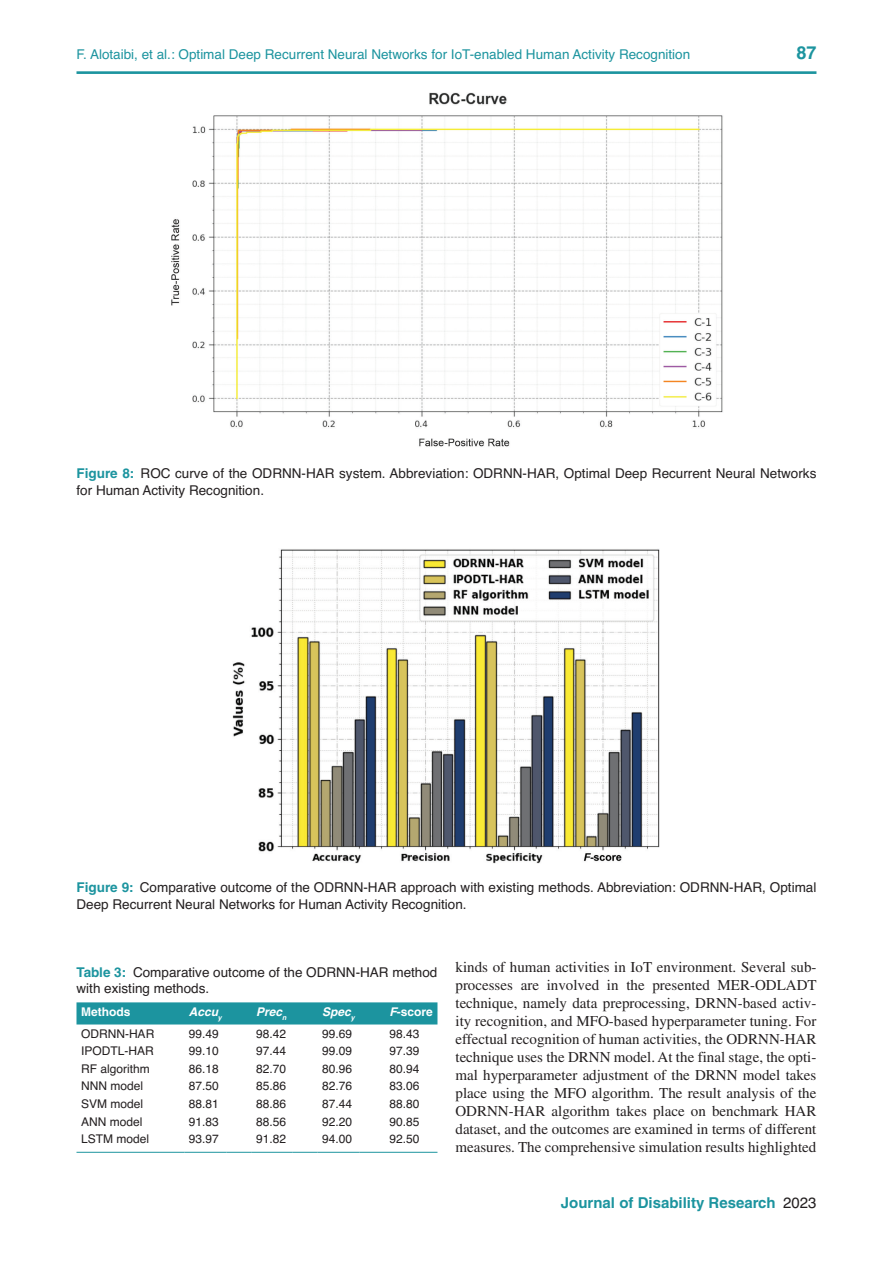
<style>
.page{position:relative;width:893px;height:1263px;background:#fff}
.page>*{position:absolute;margin:0;border:0;box-sizing:border-box;transform-origin:0 0}
.t1{font:700 18px "Helvetica";color:#1c949f}
.Body{font:15px/18px "Times";color:#231f20;text-align:justify}
.t2{font:700 15px "Helvetica";color:#1c949f}
.Figure_Caption{font:13.5px/16.5px "Helvetica";color:#231f20}
.t3{font:13.5px "Helvetica";color:#1c949f}
.Table_Caption{font:13.5px/16.5px "Helvetica";color:#231f20}
.Table_body{font:12px "Helvetica";color:#231f20}
.Table_bottom{font:12px "Helvetica";color:#231f20}
.Table_Header{font:italic 700 12px "Helvetica";color:#fff}
.Table_Header-2{font:700 12px "Helvetica";color:#fff}
.s1{font-weight:700;color:#1c949f}
.s2{font-style:italic}
.s3{font-weight:400;color:#231f20}
</style>
<div class="page">
<hr style="left:76px;top:71px;width:740px;height:3px;background:#1c949f">
<img style="left:171px;top:92px;width:552px;height:355px">
<img style="left:233px;top:549px;width:427px;height:315px">
<div style="left:76px;top:1002px;width:361px;height:22px;background:#1c949f"></div>
<hr style="left:76px;top:1152px;width:83px;height:1px;background:#1c949f">
<svg style="left:159px;top:1152px;width:25px;height:1px"></svg>
<hr style="left:184px;top:1152px;width:42px;height:1px;background:#1c949f">
<svg style="left:226px;top:1152px;width:26px;height:1px"></svg>
<hr style="left:252px;top:1152px;width:40px;height:1px;background:#1c949f">
<svg style="left:292px;top:1152px;width:26px;height:1px"></svg>
<hr style="left:318px;top:1152px;width:42px;height:1px;background:#1c949f">
<svg style="left:360px;top:1152px;width:25px;height:1px"></svg>
<hr style="left:385px;top:1152px;width:52px;height:1px;background:#1c949f">
<p class="t3" style="left:76px;top:46px;width:615px">F. Alotaibi, et al.: Optimal Deep Recurrent Neural Networks for IoT-enabled Human Activity Recognition</p>
<p class="t1" style="left:796px;top:42px;width:22px">87</p>
<p class="Figure_Caption" style="left:76px;top:465px;width:741px"><span class="s1">Figure 8:</span> ROC curve of the ODRNN-HAR system. Abbreviation: ODRNN-HAR, Optimal Deep Recurrent Neural Networks for Human Activity Recognition.</p>
<p class="Figure_Caption" style="left:76px;top:879px;width:741px"><span class="s1">Figure 9:</span> Comparative outcome of the ODRNN-HAR approach with existing methods. Abbreviation: ODRNN-HAR, Optimal<br>Deep Recurrent Neural Networks for Human Activity Recognition.</p>
<p class="Table_Caption" style="left:76px;top:963px;width:362px"><span class="s1">Table 3:</span> Comparative outcome of the ODRNN-HAR method with existing methods.</p>
<p class="Table_Header-2" style="left:81px;top:1004px;width:51px">Methods</p>
<p class="Table_Header" style="left:189px;top:1004px;width:34px">Accu<sub>y</sub></p>
<p class="Table_Header" style="left:256px;top:1004px;width:32px">Prec<sub>n</sub></p>
<p class="Table_Header" style="left:322px;top:1004px;width:34px">Spec<sub>y</sub></p>
<p class="Table_Header-2" style="left:389px;top:1004px;width:45px"><span class="s2">F</span>-score</p>
<p class="Table_body" style="left:81px;top:1026px;width:75px">ODRNN-HAR</p>
<p class="Table_body" style="left:189px;top:1026px;width:32px">99.49</p>
<p class="Table_body" style="left:256px;top:1026px;width:32px">98.42</p>
<p class="Table_body" style="left:322px;top:1026px;width:32px">99.69</p>
<p class="Table_body" style="left:389px;top:1026px;width:32px">98.43</p>
<p class="Table_body" style="left:81px;top:1043px;width:74px">IPODTL-HAR</p>
<p class="Table_body" style="left:189px;top:1043px;width:32px">99.10</p>
<p class="Table_body" style="left:256px;top:1043px;width:32px">97.44</p>
<p class="Table_body" style="left:322px;top:1043px;width:32px">99.09</p>
<p class="Table_body" style="left:389px;top:1043px;width:32px">97.39</p>
<p class="Table_body" style="left:81px;top:1061px;width:70px">RF algorithm</p>
<p class="Table_body" style="left:189px;top:1061px;width:32px">86.18</p>
<p class="Table_body" style="left:256px;top:1061px;width:32px">82.70</p>
<p class="Table_body" style="left:322px;top:1061px;width:32px">80.96</p>
<p class="Table_body" style="left:389px;top:1061px;width:32px">80.94</p>
<p class="Table_body" style="left:81px;top:1079px;width:64px">NNN model</p>
<p class="Table_body" style="left:189px;top:1079px;width:32px">87.50</p>
<p class="Table_body" style="left:256px;top:1079px;width:32px">85.86</p>
<p class="Table_body" style="left:322px;top:1079px;width:32px">82.76</p>
<p class="Table_body" style="left:389px;top:1079px;width:32px">83.06</p>
<p class="Table_body" style="left:81px;top:1096px;width:64px">SVM model</p>
<p class="Table_body" style="left:189px;top:1096px;width:32px">88.81</p>
<p class="Table_body" style="left:256px;top:1096px;width:32px">88.86</p>
<p class="Table_body" style="left:322px;top:1096px;width:32px">87.44</p>
<p class="Table_body" style="left:389px;top:1096px;width:32px">88.80</p>
<p class="Table_body" style="left:81px;top:1114px;width:63px">ANN model</p>
<p class="Table_body" style="left:189px;top:1114px;width:32px">91.83</p>
<p class="Table_body" style="left:256px;top:1114px;width:32px">88.56</p>
<p class="Table_body" style="left:322px;top:1114px;width:32px">92.20</p>
<p class="Table_body" style="left:389px;top:1114px;width:32px">90.85</p>
<p class="Table_bottom" style="left:81px;top:1131px;width:70px">LSTM model</p>
<p class="Table_bottom" style="left:189px;top:1131px;width:32px">93.97</p>
<p class="Table_bottom" style="left:256px;top:1131px;width:32px">91.82</p>
<p class="Table_bottom" style="left:322px;top:1131px;width:32px">94.00</p>
<p class="Table_bottom" style="left:389px;top:1131px;width:32px">92.50</p>
<p class="Body" style="left:455px;top:958px;width:363px">kinds of human activities in IoT environment. Several sub&shy;processes are involved in the presented MER-ODLADT technique, namely data preprocessing, DRNN-based activ&shy;ity recognition, and MFO-based hyperparameter tuning. For effectual recognition of human activities, the ODRNN-HAR technique uses the DRNN model. At the final stage, the opti&shy;mal hyperparameter adjustment of the DRNN model takes place using the MFO algorithm. The result analysis of the ODRNN-HAR algorithm takes place on benchmark HAR dataset, and the outcomes are examined in terms of different measures. The comprehensive simulation results highlighted</p>
<p class="t2" style="left:561px;top:1194px;width:257px">Journal of Disability Research <span class="s3">2023</span></p>
</div>
